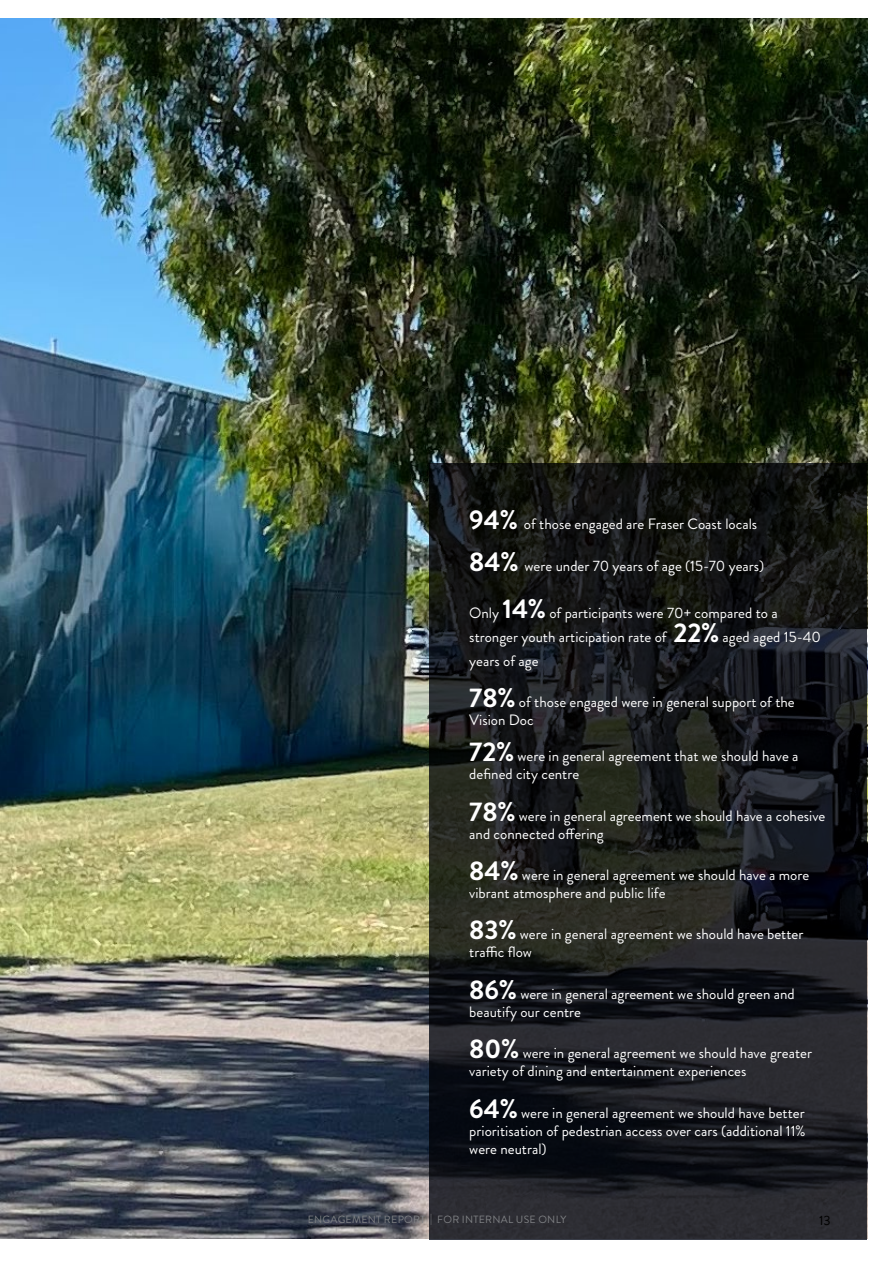
<style>
.page{position:relative;width:893px;height:1263px;background:#fff}
.page>*{position:absolute;margin:0;border:0;box-sizing:border-box;transform-origin:0 0}
.Body{font:15px/18px "Brandon Grotesque";color:#fff}
.t1{font:13.5px "Brandon Grotesque";color:#000}
.t2{font:10.5px "Brandon Grotesque";letter-spacing:.025em;color:#808285}
.s1{font-weight:700;font-size:27px}
</style>
<div class="page">
<img style="left:0;top:18px;width:867px;height:1221px">
<svg style="left:429px;top:463px;width:438px;height:776px;background:#191b1c"></svg>
<p class="Body" style="left:469px;top:515px;width:289px"><span class="s1">94%</span> of those engaged are Fraser Coast locals</p>
<p class="Body" style="left:469px;top:557px;width:296px"><span class="s1">84%</span> were under 70 years of age (15-70 years)</p>
<p class="Body" style="left:469px;top:601px;width:353px;line-height:24px">Only <span class="s1">14%</span> of participants were 70+ compared to a stronger youth articipation rate of <span class="s1">22%</span> aged aged 15-40 years of age</p>
<p class="Body" style="left:469px;top:693px;width:327px"><span class="s1">78%</span> of those engaged were in general support of the<br>Vision Doc</p>
<p class="Body" style="left:469px;top:747px;width:331px"><span class="s1">72%</span> were in general agreement that we should have a defined city centre</p>
<p class="Body" style="left:469px;top:807px;width:358px"><span class="s1">78%</span> were in general agreement we should have a cohesive and connected offering</p>
<p class="Body" style="left:469px;top:866px;width:341px"><span class="s1">84%</span> were in general agreement we should have a more vibrant atmosphere and public life</p>
<p class="Body" style="left:469px;top:925px;width:336px"><span class="s1">83%</span> were in general agreement we should have better traffic flow</p>
<p class="Body" style="left:469px;top:985px;width:327px"><span class="s1">86%</span> were in general agreement we should green and beautify our centre</p>
<p class="Body" style="left:469px;top:1044px;width:344px"><span class="s1">80%</span> were in general agreement we should have greater variety of dining and entertainment experiences</p>
<p class="Body" style="left:469px;top:1104px;width:338px;text-align:justify"><span class="s1">64%</span> were in general agreement we should have better prioritisation of pedestrian access over cars (additional 11% were neutral)</p>
<p class="t2" style="left:308px;top:1212px;width:260px">ENGAGEMENT REPORT | FOR INTERNAL USE ONLY</p>
<p class="t1" style="left:819px;top:1211px;width:13px">13</p>
</div>
